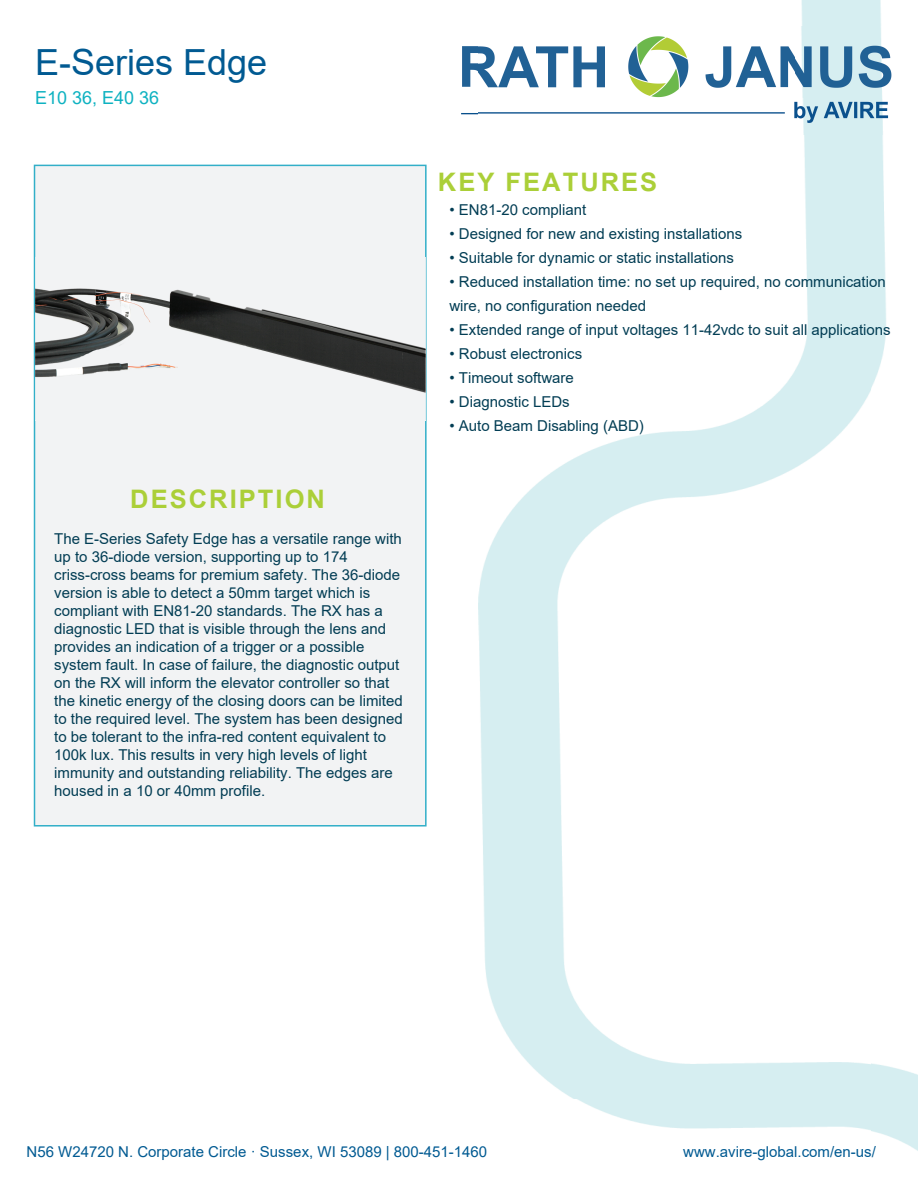
<style>
.page{position:relative;width:918px;height:1188px;background:#fff}
.page>*{position:absolute;margin:0;border:0;box-sizing:border-box;transform-origin:0 0}
.t1{font:36px "Arial";color:#015a92}
.t2{font:700 25.5px "Arial";letter-spacing:.08em;color:#abcf38}
.t3{font:18px "Arial";color:#0eb2c1}
.t4{font:15px/18px "Arial";color:#023d54}
.t5{font:15px "Arial";color:#015a92}
</style>
<div class="page">
<div style="left:801px;top:0;width:80px;height:27px;background:#d6eef1"></div>
<img style="left:871px;top:135px;width:47px;height:1016px">
<img style="left:479px;top:135px;width:392px;height:996px">
<div style="left:34px;top:165px;width:393px;height:662px;background:#f2f3f4"></div>
<img style="left:461px;top:27px;width:431px;height:108px">
<img style="left:35px;top:257px;width:390px;height:163px">
<h1 class="t1" style="left:35px;top:37px;width:234px">E-Series Edge</h1>
<p class="t3" style="left:35px;top:85px;width:126px">E10 36, E40 36</p>
<h2 class="t2" style="left:130px;top:481px;width:196px">DESCRIPTION</h2>
<p class="t4" style="left:54px;top:530px;width:350px">The E-Series Safety Edge has a versatile range with up to 36-diode version, supporting up to 174 criss-cross beams for premium safety. The 36-diode version is able to detect a 50mm target which is compliant with EN81-20 standards. The RX has a diagnostic LED that is visible through the lens and provides an indication of a trigger or a possible system fault. In case of failure, the diagnostic output on the RX will inform the elevator controller so that the kinetic energy of the closing doors can be limited to the required level. The system has been designed to be tolerant to the infra-red content equivalent to 100k lux. This results in very high levels of light immunity and outstanding reliability. The edges are housed in a 10 or 40mm profile.</p>
<h2 class="t2" style="left:438px;top:164px;width:221px">KEY FEATURES</h2>
<p class="t4" style="left:449px;top:201px;width:138px">• EN81-20 compliant</p>
<p class="t4" style="left:449px;top:225px;width:294px">• Designed for new and existing installations</p>
<p class="t4" style="left:449px;top:249px;width:286px">• Suitable for dynamic or static installations</p>
<p class="t4" style="left:449px;top:270px;width:438px;line-height:24px">• Reduced installation time: no set up required, no communication wire, no configuration needed</p>
<p class="t4" style="left:449px;top:321px;width:443px">• Extended range of input voltages 11-42vdc to suit all applications</p>
<p class="t4" style="left:449px;top:345px;width:134px">• Robust electronics</p>
<p class="t4" style="left:449px;top:369px;width:126px">• Timeout software</p>
<p class="t4" style="left:449px;top:393px;width:122px">• Diagnostic LEDs</p>
<p class="t4" style="left:449px;top:417px;width:196px">• Auto Beam Disabling (ABD)</p>
<p class="t5" style="left:27px;top:1141px;width:462px">N56 W24720 N. Corporate Circle · Sussex, WI 53089 | 800-451-1460</p>
<p class="t5" style="left:683px;top:1141px;width:194px">www.avire-global.com/en-us/</p>
</div>
